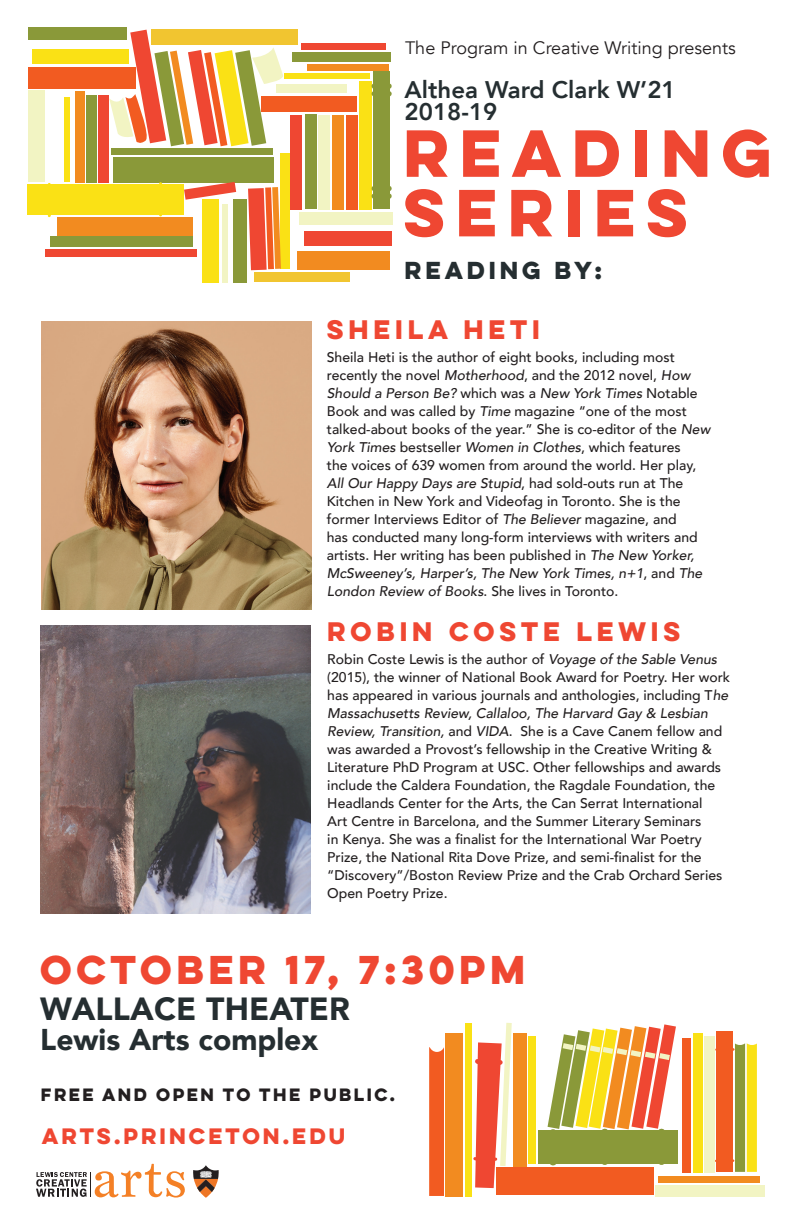
<style>
.page{position:relative;width:792px;height:1224px;background:#fff}
.page>*{position:absolute;margin:0;border:0;box-sizing:border-box;transform-origin:0 0}
.t1{font:700 59.6px/59.6px "Lulo Clean One";letter-spacing:-.05em;color:#ef4732}
.t2{font:700 36px "Lulo Clean One";letter-spacing:-.1em;color:#ef4732}
.t3{font:900 32px "Avenir";letter-spacing:.005em;color:#252e31}
.t4{font:900 30px "Avenir";color:#252e31}
.t5{font:800 24px/22px "Avenir";color:#252e31}
.t6{font:700 24px "Lulo Clean One";letter-spacing:-.025em;color:#ef4732}
.t7{font:700 22px "Lulo Clean One";letter-spacing:-.05em;color:#252e31}
.t8{font:700 20px "Lulo Clean One";letter-spacing:-.075em;color:#ef4732}
.t9{font:18px "Avenir";color:#231f20}
.t10{font:700 16px "Lulo Clean One";letter-spacing:-.075em;color:#231f20}
.t11{font:500 14px/18px "Avenir";color:#231f20}
.s1{font-style:italic}
</style>
<div class="page">
<img style="left:42px;top:321px;width:270px;height:288px">
<img style="left:41px;top:626px;width:270px;height:288px">
<div style="left:28px;top:27px;width:99px;height:13px;background:#8a9939"></div>
<div style="left:151px;top:29px;width:147px;height:15px;background:#f1c530"></div>
<div style="left:32px;top:49px;width:96px;height:15px;background:#fae115"></div>
<div style="left:28px;top:67px;width:108px;height:22px;background:#f25b21"></div>
<div style="left:28px;top:90px;width:18px;height:92px;background:#f2f4c3"></div>
<div style="left:64px;top:97px;width:6px;height:85px;background:#fae115"></div>
<div style="left:75px;top:91px;width:9px;height:91px;background:#f28b20"></div>
<div style="left:86px;top:95px;width:11px;height:87px;background:#8a9939"></div>
<div style="left:98px;top:96px;width:12px;height:87px;background:#ef4732"></div>
<div style="left:292px;top:52px;width:100px;height:10px;background:#8a9939"></div>
<div style="left:301px;top:43px;width:85px;height:7px;background:#ef4732"></div>
<div style="left:373px;top:72px;width:17px;height:138px;background:#8a9939"></div>
<div style="left:359px;top:82px;width:13px;height:128px;background:#fae115"></div>
<div style="left:308px;top:64px;width:82px;height:7px;background:#f28b20"></div>
<div style="left:284px;top:74px;width:86px;height:5px;background:#fae115"></div>
<div style="left:276px;top:84px;width:71px;height:9px;background:#f2f4c3"></div>
<div style="left:262px;top:96px;width:96px;height:16px;background:#f25b21"></div>
<div style="left:290px;top:116px;width:12px;height:94px;background:#ef4732"></div>
<div style="left:305px;top:114px;width:11px;height:95px;background:#8a9939"></div>
<div style="left:318px;top:115px;width:12px;height:95px;background:#f2f4c3"></div>
<div style="left:332px;top:116px;width:12px;height:94px;background:#f28b20"></div>
<div style="left:346px;top:115px;width:12px;height:95px;background:#f25b21"></div>
<div style="left:299px;top:212px;width:93px;height:14px;background:#f2f4c3"></div>
<div style="left:304px;top:232px;width:88px;height:14px;background:#ef4732"></div>
<div style="left:298px;top:251px;width:92px;height:19px;background:#f28b20"></div>
<div style="left:114px;top:157px;width:160px;height:25px;background:#8a9939"></div>
<div style="left:27px;top:184px;width:157px;height:32px;background:#fae115"></div>
<div style="left:58px;top:217px;width:135px;height:19px;background:#f28b20"></div>
<div style="left:50px;top:236px;width:142px;height:12px;background:#8a9939"></div>
<div style="left:46px;top:249px;width:151px;height:8px;background:#ef4732"></div>
<div style="left:254px;top:272px;width:96px;height:10px;background:#f1c530"></div>
<div style="left:112px;top:148px;width:161px;height:7px;background:#8a9939"></div>
<div style="left:233px;top:199px;width:13px;height:84px;background:#8a9939"></div>
<div style="left:202px;top:200px;width:16px;height:83px;background:#fae115"></div>
<div style="left:222px;top:204px;width:6px;height:79px;background:#f2f4c3"></div>
<div style="left:280px;top:153px;width:10px;height:116px;background:#fae115"></div>
<svg style="left:248px;top:187px;width:33px;height:83px;background:#f2774b"></svg>
<svg style="left:109px;top:30px;width:176px;height:116px"></svg>
<svg style="left:184px;top:182px;width:52px;height:18px"></svg>
<svg style="left:46px;top:183px;width:7px;height:35px"></svg>
<svg style="left:157px;top:182px;width:7px;height:35px"></svg>
<svg style="left:369px;top:81px;width:23px;height:16px"></svg>
<svg style="left:371px;top:186px;width:21px;height:13px"></svg>
<div style="left:445px;top:1033px;width:18px;height:164px;background:#f28b20"></div>
<div style="left:466px;top:1024px;width:6px;height:173px;background:#fae115"></div>
<div style="left:513px;top:1033px;width:14px;height:133px;background:#f28b20"></div>
<div style="left:528px;top:1037px;width:8px;height:127px;background:#fae115"></div>
<div style="left:538px;top:1131px;width:140px;height:33px;background:#8a9939"></div>
<div style="left:682px;top:1038px;width:9px;height:135px;background:#f25b21"></div>
<div style="left:694px;top:1034px;width:9px;height:139px;background:#fae115"></div>
<div style="left:704px;top:1036px;width:10px;height:137px;background:#f2f4c3"></div>
<div style="left:717px;top:1031px;width:16px;height:141px;background:#f25b21"></div>
<div style="left:497px;top:1167px;width:157px;height:28px;background:#f25b21"></div>
<div style="left:658px;top:1176px;width:101px;height:7px;background:#f28b20"></div>
<div style="left:656px;top:1185px;width:109px;height:12px;background:#f2f4c3"></div>
<svg style="left:429px;top:1047px;width:15px;height:149px;background:#f26028"></svg>
<svg style="left:473px;top:1023px;width:39px;height:165px"></svg>
<svg style="left:714px;top:1043px;width:43px;height:129px"></svg>
<svg style="left:544px;top:1024px;width:132px;height:142px"></svg>
<svg style="left:36px;top:1164px;width:149px;height:34px"></svg>
<svg style="left:193px;top:1165px;width:26px;height:33px"></svg>
<p class="t9" style="left:405px;top:37px;width:332px">The Program in Creative Writing presents</p>
<h3 class="t5" style="left:405px;top:77px;width:273px">Althea Ward Clark W’21<br>2018-19</h3>
<h1 class="t1" style="left:403px;top:122px;width:383px">READING<br>SERIES</h1>
<h3 class="t7" style="left:405px;top:253px;width:204px">READING BY:</h3>
<h3 class="t6" style="left:327px;top:311px;width:220px">SHEILA HETI</h3>
<p class="t11" style="left:327px;top:347px;width:385px">Sheila Heti is the author of eight books, including most recently the novel <span class="s1">Motherhood</span>, and the 2012 novel, <span class="s1">How Should a Person Be?</span> which was a <span class="s1">New York Times</span> Notable Book and was called by <span class="s1">Time</span> magazine “one of the most talked-about books of the year.” She is co-editor of the <span class="s1">New York Times</span> bestseller <span class="s1">Women in Clothes</span>, which features<br>the voices of 639 women from around the world. Her play, <span class="s1">All Our Happy Days are Stupid</span>, had sold-outs run at The Kitchen in New York and Videofag in Toronto. She is the former Interviews Editor of <span class="s1">The Believer</span> magazine, and<br>has conducted many long-form interviews with writers and artists. Her writing has been published in <span class="s1">The New Yorker, McSweeney’s, Harper’s, The New York Times, n+1</span>, and <span class="s1">The London Review of Books</span>. She lives in Toronto.</p>
<h3 class="t6" style="left:327px;top:613px;width:360px">ROBIN COSTE LEWIS</h3>
<p class="t11" style="left:327px;top:649px;width:404px">Robin Coste Lewis is the author of <span class="s1">Voyage of the Sable Venus </span>(2015), the winner of National Book Award for Poetry. Her work has appeared in various journals and anthologies, including T<span class="s1">he Massachusetts Review, Callaloo, The Harvard Gay &amp; Lesbian Review, Transition,</span> and <span class="s1">VIDA</span>. She is a Cave Canem fellow and was awarded a Provost’s fellowship in the Creative Writing &amp; Literature PhD Program at USC. Other fellowships and awards include the Caldera Foundation, the Ragdale Foundation, the Headlands Center for the Arts, the Can Serrat International<br>Art Centre in Barcelona, and the Summer Literary Seminars<br>in Kenya. She was a finalist for the International War Poetry Prize, the National Rita Dove Prize, and semi-finalist for the “Discovery”/Boston Review Prize and the Crab Orchard Series Open Poetry Prize.</p>
<h2 class="t2" style="left:40px;top:941px;width:495px">OCTOBER 17, 7:30PM</h2>
<h3 class="t3" style="left:40px;top:981px;width:311px">WALLACE THEATER</h3>
<h3 class="t4" style="left:40px;top:1013px;width:279px">Lewis Arts complex</h3>
<p class="t10" style="left:41px;top:1082px;width:359px">FREE AND OPEN TO THE PUBLIC.</p>
<h3 class="t8" style="left:42px;top:1120px;width:309px">ARTS.PRINCETON.EDU</h3>
</div>
